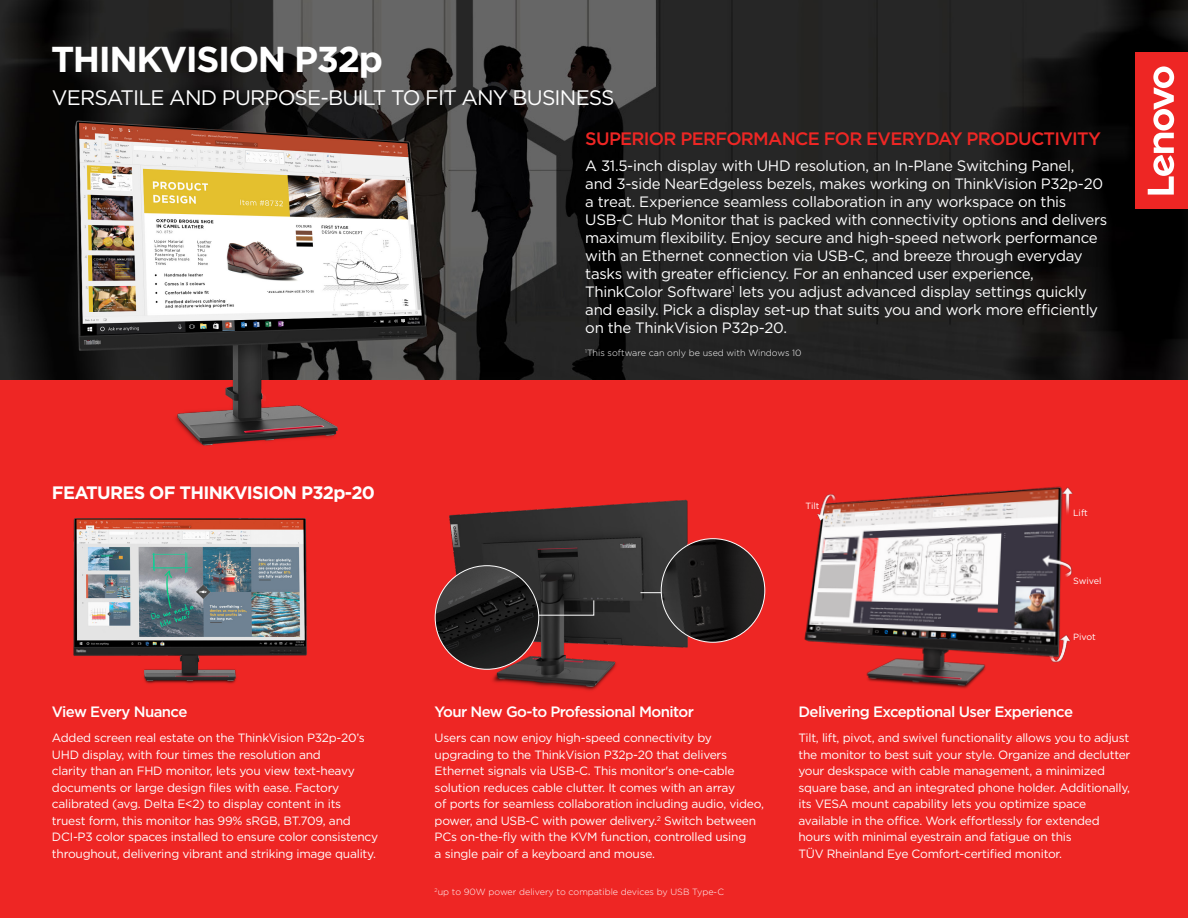
<style>
.page{position:relative;width:1188px;height:918px;background:#fff}
.page>*{position:absolute;margin:0;border:0;box-sizing:border-box;transform-origin:0 0}
.t1{font:700 36px "Gotham";letter-spacing:-.04em;color:#fff}
.t2{font:21px "Gotham";letter-spacing:-.04em;color:#fff}
.t3{font:500 18px "Gotham";letter-spacing:-.04em;color:#ee2624}
.t4{font:700 18px "Gotham";letter-spacing:-.04em;color:#fff}
.t5{font:15px/18px "Gotham";letter-spacing:-.02em;color:#fff}
.t6{font:500 15px "Gotham";letter-spacing:-.04em;color:#fff}
.t7{font:12px/16.5px "Gotham";letter-spacing:-.02em;color:#fff}
.body_02{font:300 9px "Gotham";color:#fff}
.t8{font:9px "Gotham";color:#fff}
</style>
<div class="page">
<img style="left:0;top:0;width:1188px;height:380px">
<div style="left:0;top:380px;width:1188px;height:538px;background:#ee2624"></div>
<img style="left:817px;top:486px;width:256px;height:203px">
<img style="left:434px;top:499px;width:383px;height:192px">
<img style="left:0;top:98px;width:491px;height:348px">
<img style="left:73px;top:518px;width:234px;height:166px">
<svg style="left:536px;top:600px;width:58px;height:16px"></svg>
<hr style="left:640px;top:592px;width:32px;height:1px;background:#fff">
<div style="left:1136px;top:52px;width:52px;height:157px;background:#ee2624"></div>
<svg style="left:1148px;top:66px;width:26px;height:129px"></svg>
<img style="left:435px;top:566px;width:104px;height:103px;border-radius:52px">
<img style="left:661px;top:539px;width:104px;height:103px;border-radius:52px">
<p class="t1" style="left:51px;top:36px;width:334px">THINKVISION P32p</p>
<p class="t2" style="left:52px;top:84px;width:564px">VERSATILE AND PURPOSE-BUILT TO FIT ANY BUSINESS</p>
<p class="t3" style="left:585px;top:127px;width:517px">SUPERIOR PERFORMANCE FOR EVERYDAY PRODUCTIVITY</p>
<p class="t5" style="left:585px;top:157px;width:524px">A 31.5-inch display with UHD resolution, an In-Plane Switching Panel,<br>and 3-side NearEdgeless bezels, makes working on ThinkVision P32p-20 a treat. Experience seamless collaboration in any workspace on this USB-C Hub Monitor that is packed with connectivity options and delivers maximum flexibility. Enjoy secure and high-speed network performance with an Ethernet connection via USB-C, and breeze through everyday tasks with greater efficiency. For an enhanced user experience, ThinkColor Software<sup>1</sup> lets you adjust advanced display settings quickly and easily. Pick a display set-up that suits you and work more efficiently on the ThinkVision P32p-20.</p>
<p class="t4" style="left:52px;top:481px;width:325px">FEATURES OF THINKVISION P32p-20</p>
<p class="body_02" style="left:585px;top:347px;width:218px"><sup>1</sup>This software can only be used with Windows 10</p>
<p class="t8" style="left:806px;top:500px;width:15px">Tilt</p>
<p class="t8" style="left:1073px;top:507px;width:16px">Lift</p>
<p class="t8" style="left:1073px;top:576px;width:30px">Swivel</p>
<p class="t8" style="left:1073px;top:631px;width:24px">Pivot</p>
<p class="t6" style="left:52px;top:702px;width:137px">View Every Nuance</p>
<p class="t6" style="left:435px;top:702px;width:261px">Your New Go-to Professional Monitor</p>
<p class="t7" style="left:52px;top:729px;width:328px">Added screen real estate on the ThinkVision P32p-20’s UHD display, with four times the resolution and<br>clarity than an FHD monitor, lets you view text-heavy documents or large design files with ease. Factory calibrated (avg. Delta E&lt;2) to display content in its<br>truest form, this monitor has 99% sRGB, BT.709, and DCI-P3 color spaces installed to ensure color consistency throughout, delivering vibrant and striking image quality.</p>
<p class="t7" style="left:435px;top:729px;width:331px">Users can now enjoy high-speed connectivity by upgrading to the ThinkVision P32p-20 that delivers Ethernet signals via USB-C. This monitor's one-cable solution reduces cable clutter. It comes with an array<br>of ports for seamless collaboration including audio, video, power, and USB-C with power delivery.<sup>2</sup> Switch between PCs on-the-fly with the KVM function, controlled using<br>a single pair of a keyboard and mouse.</p>
<p class="body_02" style="left:435px;top:886px;width:291px"><sup>2</sup>up to 90W power delivery to compatible devices by USB Type-C</p>
<p class="t6" style="left:798px;top:702px;width:276px">Delivering Exceptional User Experience</p>
<p class="t7" style="left:798px;top:729px;width:334px">Tilt, lift, pivot, and swivel functionality allows you to adjust the monitor to best suit your style. Organize and declutter your deskspace with cable management, a minimized square base, and an integrated phone holder. Additionally, its VESA mount capability lets you optimize space available in the office. Work effortlessly for extended hours with minimal eyestrain and fatigue on this<br>TÜV Rheinland Eye Comfort-certified monitor.</p>
</div>
